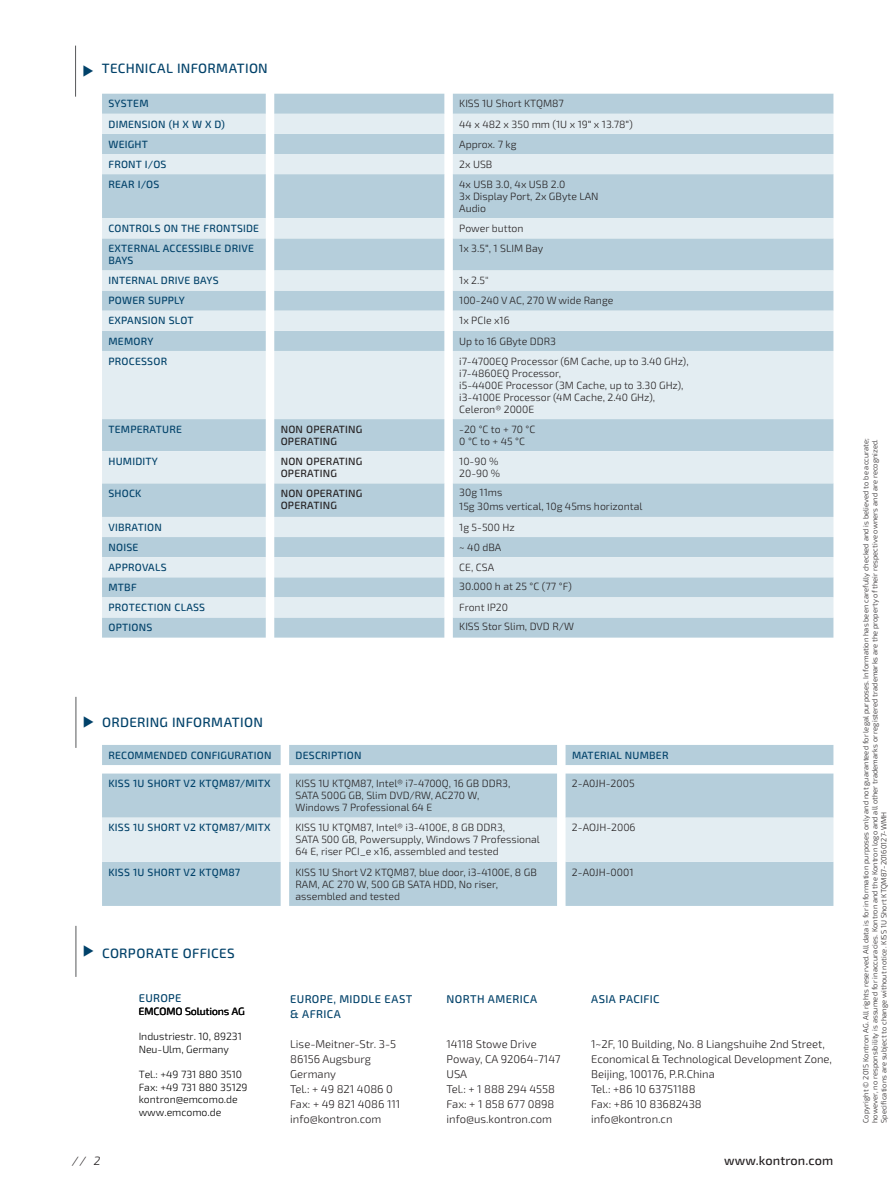
<style>
.page{position:relative;width:893px;height:1191px;background:#fff}
.page>*{position:absolute;margin:0;border:0;box-sizing:border-box;transform-origin:0 0}
.t1{font:500 13.5px "Exo 2.0";letter-spacing:.02em;color:#004169}
.t2{font:500 12.75px "Exo 2.0";letter-spacing:.01em;color:#231f20}
.t3{font:italic 300 12px "Exo 2.0";color:#231f20}
.t4{font:300 11.25px/15px "Exo 2.0";color:#231f20}
.t5{font:500 11.25px/15px "Exo 2.0";letter-spacing:.03em;color:#004169}
.t6{font:300 10.5px/12px "Exo 2.0";color:#231f20}
.t7{font:500 10.5px/12px "Exo 2.0";letter-spacing:.02em;color:#004169}
.t8{font:300 10.5px/12.6px "Exo 2.0";letter-spacing:-.005em;color:#000}
.t9{font:500 10.5px/12px "Exo 2.0";letter-spacing:.02em;color:#231f20}
.t10{font:300 7.5px/9px "Exo 2.0";letter-spacing:.01em;color:#231f20}
.s1{font-weight:400}
</style>
<div class="page">
<hr style="left:76px;top:926px;width:1px;height:51px;background:#57585a">
<hr style="left:75px;top:46px;width:1px;height:51px;background:#57585a">
<svg style="left:102px;top:94px;width:731px;height:543px;background:#b8d0dc"></svg>
<svg style="left:102px;top:114px;width:731px;height:503px;background:#cedfe7"></svg>
<hr style="left:76px;top:697px;width:1px;height:51px;background:#57585a">
<svg style="left:102px;top:745px;width:731px;height:161px;background:#bcd2de"></svg>
<div style="left:102px;top:817px;width:731px;height:44px;background:#e3edf2"></div>
<p class="t1" style="left:102px;top:63px;width:168px">TECHNICAL INFORMATION</p>
<p class="t7" style="left:108px;top:99px;width:42px">SYSTEM</p>
<p class="t6" style="left:459px;top:99px;width:106px">KISS 1U Short KTQM87</p>
<p class="t7" style="left:108px;top:119px;width:118px">DIMENSION (H X W X D)</p>
<p class="t6" style="left:459px;top:119px;width:175px">44 x 482 x 350 mm (1U x 19<span class="s1">"</span> x 13.78<span class="s1">"</span>)</p>
<p class="t7" style="left:108px;top:139px;width:41px">WEIGHT</p>
<p class="t6" style="left:459px;top:139px;width:59px">Approx. 7 kg</p>
<p class="t7" style="left:108px;top:159px;width:60px">FRONT I/OS</p>
<p class="t6" style="left:459px;top:159px;width:35px">2x USB</p>
<p class="t7" style="left:108px;top:179px;width:52px">REAR I/OS</p>
<p class="t6" style="left:459px;top:179px;width:141px">4x USB 3.0, 4x USB 2.0<br>3x Display Port, 2x GByte LAN<br>Audio</p>
<p class="t7" style="left:108px;top:223px;width:152px">CONTROLS ON THE FRONTSIDE</p>
<p class="t6" style="left:459px;top:223px;width:66px">Power button</p>
<p class="t7" style="left:108px;top:243px;width:147px">EXTERNAL ACCESSIBLE DRIVE<br>BAYS</p>
<p class="t6" style="left:459px;top:244px;width:86px">1x 3.5<span class="s1">"</span>, 1 SLIM Bay</p>
<p class="t7" style="left:108px;top:276px;width:112px">INTERNAL DRIVE BAYS</p>
<p class="t6" style="left:459px;top:276px;width:31px">1x 2.5"</p>
<p class="t7" style="left:108px;top:296px;width:78px">POWER SUPPLY</p>
<p class="t6" style="left:459px;top:296px;width:156px">100-240 V AC, 270 W wide Range</p>
<p class="t7" style="left:108px;top:316px;width:87px">EXPANSION SLOT</p>
<p class="t6" style="left:459px;top:316px;width:52px">1x PCIe x16</p>
<p class="t7" style="left:108px;top:336px;width:46px">MEMORY</p>
<p class="t6" style="left:459px;top:336px;width:98px">Up to 16 GByte DDR3</p>
<p class="t7" style="left:108px;top:356px;width:60px">PROCESSOR</p>
<p class="t6" style="left:459px;top:356px;width:231px">i7-4700EQ Processor (6M Cache, up to 3.40 GHz), i7-4860EQ Processor,<br>i5-4400E Processor (3M Cache, up to 3.30 GHz), i3-4100E Processor (4M Cache, 2.40 GHz), Celeron® 2000E</p>
<p class="t7" style="left:108px;top:424px;width:75px">TEMPERATURE</p>
<p class="t9" style="left:281px;top:424px;width:83px">NON OPERATING<br>OPERATING</p>
<p class="t6" style="left:459px;top:424px;width:78px">-20 °C to + 70 °C<br>0 °C to + 45 °C</p>
<p class="t7" style="left:108px;top:456px;width:51px">HUMIDITY</p>
<p class="t9" style="left:281px;top:456px;width:83px">NON OPERATING<br>OPERATING</p>
<p class="t6" style="left:459px;top:456px;width:43px">10-90 %<br>20-90 %</p>
<p class="t7" style="left:108px;top:488px;width:35px">SHOCK</p>
<p class="t9" style="left:281px;top:488px;width:83px">NON OPERATING<br>OPERATING</p>
<p class="t6" style="left:459px;top:487px;width:185px;line-height:13.5px">30g 11ms<br>15g 30ms vertical, 10g 45ms horizontal</p>
<p class="t7" style="left:108px;top:522px;width:55px">VIBRATION</p>
<p class="t6" style="left:459px;top:522px;width:57px">1g 5-500 Hz</p>
<p class="t7" style="left:108px;top:542px;width:31px">NOISE</p>
<p class="t6" style="left:459px;top:542px;width:44px">~ 40 dBA</p>
<p class="t7" style="left:108px;top:562px;width:60px">APPROVALS</p>
<p class="t6" style="left:459px;top:562px;width:36px">CE, CSA</p>
<p class="t7" style="left:108px;top:582px;width:30px">MTBF</p>
<p class="t6" style="left:459px;top:582px;width:114px">30.000 h at 25 °C (77 °F)</p>
<p class="t7" style="left:108px;top:602px;width:98px">PROTECTION CLASS</p>
<p class="t6" style="left:459px;top:602px;width:50px">Front IP20</p>
<p class="t7" style="left:108px;top:622px;width:45px">OPTIONS</p>
<p class="t6" style="left:459px;top:622px;width:116px">KISS Stor Slim, DVD R/W</p>
<p class="t1" style="left:102px;top:717px;width:162px">ORDERING INFORMATION</p>
<p class="t7" style="left:108px;top:750px;width:165px">RECOMMENDED CONFIGURATION</p>
<p class="t7" style="left:296px;top:750px;width:67px">DESCRIPTION</p>
<p class="t7" style="left:572px;top:750px;width:98px">MATERIAL NUMBER</p>
<p class="t7" style="left:108px;top:778px;width:164px">KISS 1U SHORT V2 KTQM87/MITX</p>
<p class="t6" style="left:296px;top:778px;width:216px">KISS 1U KTQM87, Intel® i7-4700Q, 16 GB DDR3,<br>SATA 500G GB, Slim DVD/RW, AC270 W,<br>Windows 7 Professional 64 E</p>
<p class="t6" style="left:572px;top:778px;width:64px">2-A0JH-2005</p>
<p class="t7" style="left:108px;top:823px;width:164px">KISS 1U SHORT V2 KTQM87/MITX</p>
<p class="t6" style="left:296px;top:823px;width:246px">KISS 1U KTQM87, Intel® i3-4100E, 8 GB DDR3,<br>SATA 500 GB, Powersupply, Windows 7 Professional<br>64 E, riser PCI_e x16, assembled and tested</p>
<p class="t6" style="left:572px;top:823px;width:65px">2-AOJH-2006</p>
<p class="t7" style="left:108px;top:867px;width:133px">KISS 1U SHORT V2 KTQM87</p>
<p class="t6" style="left:296px;top:867px;width:243px">KISS 1U Short V2 KTQM87, blue door, i3-4100E, 8 GB<br>RAM, AC 270 W, 500 GB SATA HDD, No riser, assembled and tested</p>
<p class="t6" style="left:572px;top:867px;width:63px">2-A0JH-0001</p>
<p class="t1" style="left:102px;top:948px;width:134px">CORPORATE OFFICES</p>
<p class="t5" style="left:139px;top:992px;width:44px">EUROPE</p>
<p class="t8" style="left:139px;top:1006px;width:108px">EMCOMO Solutions AG</p>
<p class="t8" style="left:139px;top:1031px;width:105px">Industriestr. 10, 89231<br>Neu-Ulm, Germany</p>
<p class="t8" style="left:139px;top:1069px;width:110px">Tel.: +49 731 880 3510<br>Fax: +49 731 880 35129 kontron@emcomo.de www.emcomo.de</p>
<p class="t5" style="left:290px;top:992px;width:124px">EUROPE, MIDDLE EAST &amp; AFRICA</p>
<p class="t4" style="left:290px;top:1037px;width:111px">Lise-Meitner-Str. 3-5<br>86156 Augsburg<br>Germany<br>Tel.: + 49 821 4086 0<br>Fax: + 49 821 4086 111 info@kontron.com</p>
<p class="t5" style="left:447px;top:992px;width:92px">NORTH AMERICA</p>
<p class="t4" style="left:446px;top:1037px;width:115px">14118 Stowe Drive<br>Poway, CA 92064-7147<br>USA<br>Tel.: + 1 888 294 4558<br>Fax: + 1 858 677 0898 info@us.kontron.com</p>
<p class="t5" style="left:591px;top:992px;width:70px">ASIA PACIFIC</p>
<p class="t4" style="left:591px;top:1037px;width:243px">1~2F, 10 Building, No. 8 Liangshuihe 2nd Street,<br>Economical &amp; Technological Development Zone,<br>Beijing, 100176, P.R.China<br>Tel.: +86 10 63751188<br>Fax: +86 10 83682438<br>info@kontron.cn</p>
<p class="t3" style="left:72px;top:1156px;width:30px">// 2</p>
<p class="t2" style="left:724px;top:1156px;width:111px">www.kontron.com</p>
<p class="t10" style="left:862px;top:1123px;width:686px;rotate:-90deg">Copyright © 2015 Kontron AG. All rights reserved. All data is for information purposes only and not guaranteed for legal purposes. Information has been carefully checked and is believed to be accurate; however, no responsibility is assumed for inaccuracies. Kontron and the Kontron logo and all other trademarks or registered trademarks are the property of their respective owners and are recognized.<br>Specifications are subject to change without notice. KISS 1U Short KTQM87-20160127-WMH</p>
</div>
